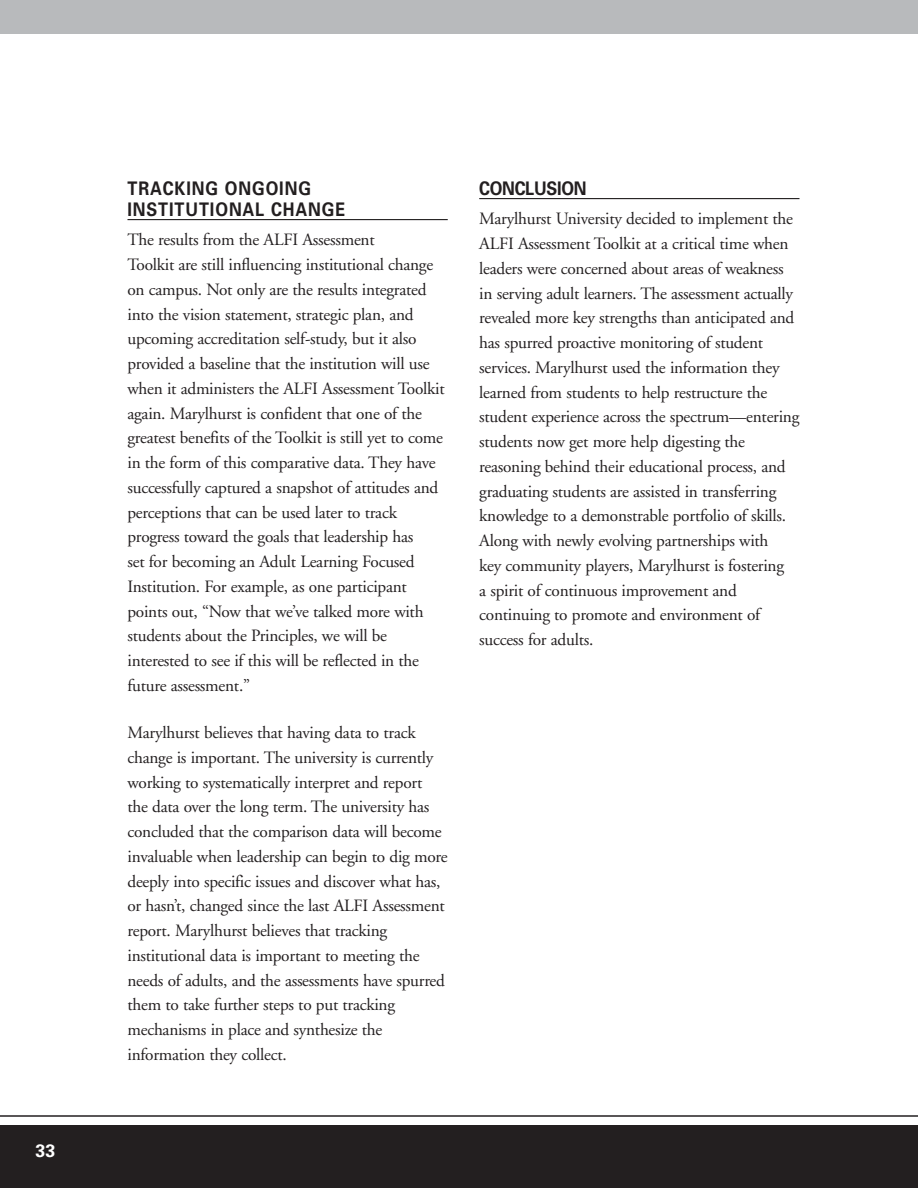
<style>
.page{position:relative;width:918px;height:1188px;background:#fff}
.page>*{position:absolute;margin:0;border:0;box-sizing:border-box;transform-origin:0 0}
.t1{font:700 18.75px/21px "Univers";letter-spacing:.055em;color:#231f20;scale:.87 1}
.t2{font:700 18.75px "Univers";letter-spacing:-.015em;color:#231f20;scale:.87 1}
.t3{font:700 18px "Univers";color:#fff}
.t4{font:17.25px/24.8px "Adobe Garamond";letter-spacing:-.015em;color:#231f20}
</style>
<div class="page">
<div style="left:0;top:1125px;width:918px;height:63px;background:#231f20"></div>
<hr style="left:0;top:1115px;width:918px;height:2px;background:#231f20">
<div style="left:0;top:0;width:918px;height:34px;background:#b8babc"></div>
<hr style="left:128px;top:219px;width:320px;height:1px;background:#231f20">
<hr style="left:479px;top:198px;width:321px;height:1px;background:#231f20">
<p class="t3" style="left:35px;top:1144px;width:22px">33</p>
<p class="t1" style="left:128px;top:180px;width:252px">TRACKING ONGOING<br>INSTITUTIONAL CHANGE</p>
<p class="t4" style="left:128px;top:229px;width:319px">The results from the ALFI Assessment<br>Toolkit are still influencing institutional change on campus. Not only are the results integrated into the vision statement, strategic plan, and upcoming accreditation self-study, but it also provided a baseline that the institution will use when it administers the ALFI Assessment Toolkit again. Marylhurst is confident that one of the greatest benefits of the Toolkit is still yet to come in the form of this comparative data. They have successfully captured a snapshot of attitudes and perceptions that can be used later to track progress toward the goals that leadership has<br>set for becoming an Adult Learning Focused Institution. For example, as one participant points out, “Now that we’ve talked more with students about the Principles, we will be interested to see if this will be reflected in the future assessment.”</p>
<p class="t4" style="left:128px;top:722px;width:322px">Marylhurst believes that having data to track change is important. The university is currently working to systematically interpret and report<br>the data over the long term. The university has concluded that the comparison data will become invaluable when leadership can begin to dig more deeply into specific issues and discover what has, or hasn’t, changed since the last ALFI Assessment report. Marylhurst believes that tracking institutional data is important to meeting the needs of adults, and the assessments have spurred them to take further steps to put tracking mechanisms in place and synthesize the information they collect.</p>
<p class="t2" style="left:479px;top:181px;width:125px">CONCLUSION</p>
<p class="t4" style="left:479px;top:208px;width:322px">Marylhurst University decided to implement the ALFI Assessment Toolkit at a critical time when leaders were concerned about areas of weakness in serving adult learners. The assessment actually revealed more key strengths than anticipated and has spurred proactive monitoring of student services. Marylhurst used the information they learned from students to help restructure the student experience across the spectrum—entering students now get more help digesting the reasoning behind their educational process, and graduating students are assisted in transferring knowledge to a demonstrable portfolio of skills.<br>Along with newly evolving partnerships with<br>key community players, Marylhurst is fostering<br>a spirit of continuous improvement and continuing to promote and environment of success for adults.</p>
</div>
